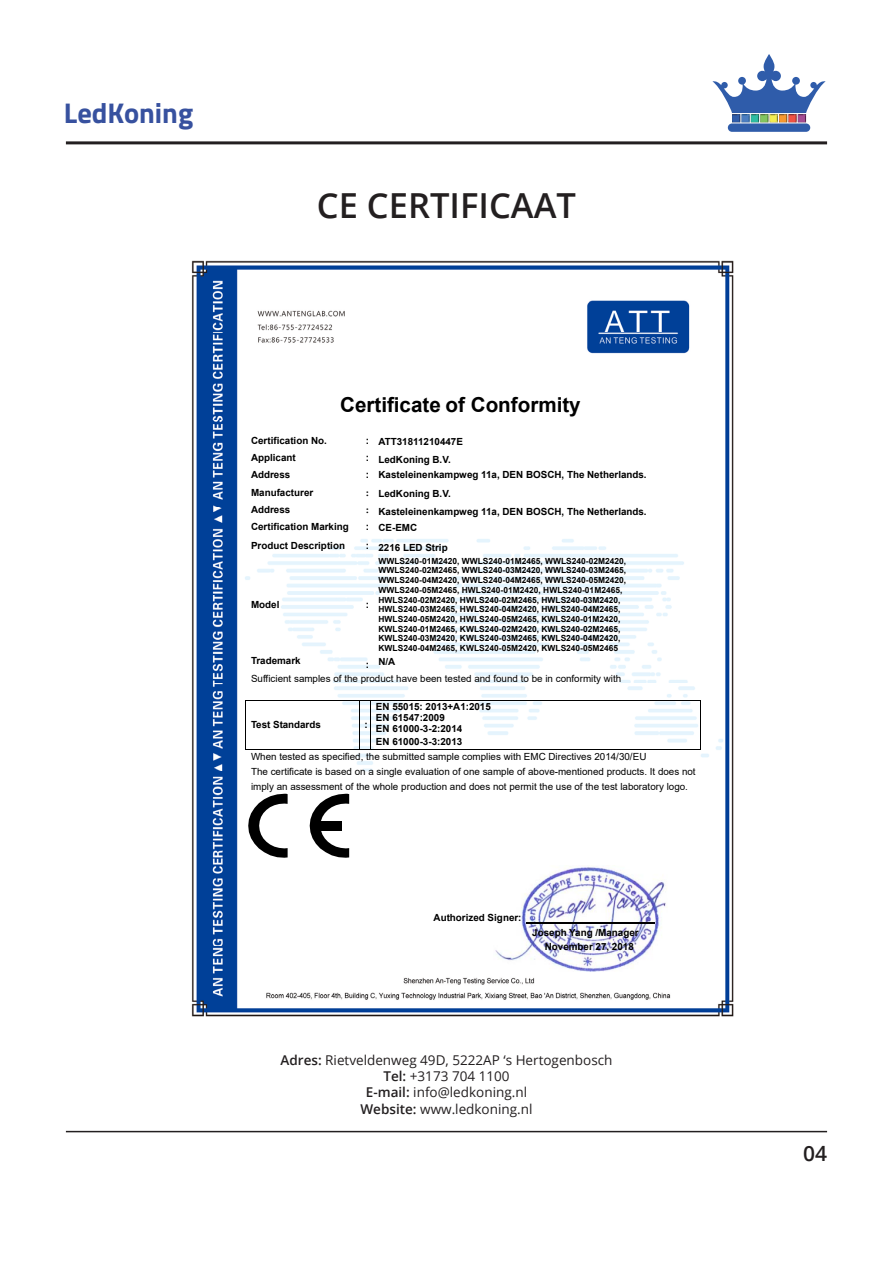
<style>
.page{position:relative;width:893px;height:1263px;background:#fff}
.page>*{position:absolute;margin:0;border:0;box-sizing:border-box;transform-origin:0 0}
.t1{font:600 34.5px "Open Sans";color:#231f20}
.t2{font:700 28.5px "Titillium Web";color:#37519f}
.t3{font:600 21px "Open Sans";color:#231f20}
.t4{font:700 20.55px "Arial";color:#000}
.Alineastijl_1{font:13.5px "Open Sans";color:#231f20}
.t5{font:700 9.9px/11.2px "Arial";color:#000}
.t6{font:9.9px/14.7px "Arial";color:#000}
.t7{font:700 8.4px/9.8px "Arial";color:#000}
.s1{font-family:"Times New Roman"}
.s2{font-weight:700}
.s3{font-weight:600}
</style>
<div class="page">
<hr style="left:66px;top:1131px;width:761px;height:1px;background:#231f20">
<svg style="left:727px;top:122px;width:84px;height:10px"></svg>
<div style="left:728px;top:123px;width:82px;height:9px;background:#2f5caa;border-radius:4px"></div>
<svg style="left:712px;top:54px;width:114px;height:68px"></svg>
<hr style="left:66px;top:141px;width:761px;height:3px;background:#231f20">
<img style="left:191px;top:260px;width:543px;height:757px">
<img style="left:493px;top:865px;width:175px;height:106px">
<hr style="left:246px;top:700px;width:455px;height:1px;background:#000">
<hr style="left:246px;top:700px;width:1px;height:49px;background:#000">
<hr style="left:359px;top:700px;width:1px;height:49px;background:#000">
<hr style="left:371px;top:700px;width:1px;height:49px;background:#000">
<hr style="left:700px;top:700px;width:1px;height:49px;background:#000">
<hr style="left:246px;top:749px;width:455px;height:1px;background:#000">
<hr style="left:526px;top:922px;width:129px;height:1px;background:#000">
<svg style="left:310px;top:794px;width:39px;height:64px"></svg>
<div style="left:314px;top:821px;width:28px;height:9px;background:#000"></div>
<svg style="left:248px;top:794px;width:40px;height:64px"></svg>
<h2 class="t2" style="left:64px;top:91px;width:131px">LedKoning</h2>
<p class="t1" style="left:317px;top:182px;width:261px">CE CERTIFICAAT</p>
<p class="t4" style="left:340px;top:390px;width:242px">Certificate of Conformity</p>
<p class="t5" style="left:251px;top:434px;width:77px">Certification No.</p>
<p class="t5" style="left:366px;top:436px;width:99px">: ATT31811210447E</p>
<p class="t5" style="left:251px;top:452px;width:46px">Applicant</p>
<p class="t5" style="left:366px;top:454px;width:87px">: LedKoning B.V.</p>
<p class="t5" style="left:251px;top:469px;width:41px">Address</p>
<p class="t5" style="left:366px;top:469px;width:282px">: Kasteleinenkampweg 11a, DEN BOSCH, The Netherlands.</p>
<p class="t5" style="left:251px;top:487px;width:64px">Manufacturer</p>
<p class="t5" style="left:366px;top:488px;width:87px"><span class="s1">:</span> LedKoning B.V.</p>
<p class="t5" style="left:251px;top:504px;width:41px">Address</p>
<p class="t5" style="left:366px;top:506px;width:282px"><span class="s1">:</span> Kasteleinenkampweg 11a, DEN BOSCH, The Netherlands.</p>
<p class="t5" style="left:251px;top:521px;width:99px">Certification Marking</p>
<p class="t5" style="left:366px;top:522px;width:53px">: CE-EMC</p>
<p class="t5" style="left:251px;top:540px;width:95px">Product Description</p>
<p class="t5" style="left:366px;top:541px;width:83px">: 2216 LED Strip</p>
<p class="t5" style="left:251px;top:599px;width:30px">Model</p>
<p class="t5" style="left:366px;top:599px;width:5px">:</p>
<p class="t7" style="left:378px;top:556px;width:249px">WWLS240-01M2420, WWLS240-01M2465, WWLS240-02M2420, WWLS240-02M2465, WWLS240-03M2420, WWLS240-03M2465, WWLS240-04M2420, WWLS240-04M2465, WWLS240-05M2420, WWLS240-05M2465, HWLS240-01M2420, HWLS240-01M2465, HWLS240-02M2420, HWLS240-02M2465, HWLS240-03M2420, HWLS240-03M2465, HWLS240-04M2420, HWLS240-04M2465, HWLS240-05M2420, HWLS240-05M2465, KWLS240-01M2420, KWLS240-01M2465, KWLS240-02M2420, KWLS240-02M2465, KWLS240-03M2420, KWLS240-03M2465, KWLS240-04M2420, KWLS240-04M2465, KWLS240-05M2420, KWLS240-05M2465</p>
<p class="t5" style="left:251px;top:655px;width:51px">Trademark</p>
<p class="t6" style="left:251px;top:654px;width:372px;line-height:16.2px;text-indent:115px"><span class="s2">: N/A<br></span>Sufficient samples of the product have been tested and found to be in conformity with</p>
<p class="t5" style="left:251px;top:719px;width:71px">Test Standards</p>
<p class="t5" style="left:364px;top:719px;width:5px">:</p>
<p class="t5" style="left:376px;top:701px;width:116px">EN 55015: 2013+A1:2015<br>EN 61547:2009<br>EN 61000-3-2:2014</p>
<p class="t6" style="left:251px;top:734px;width:446px;text-indent:125px"><span class="s2">EN 61000-3-3:2013<br></span>When tested as specified, the submitted sample complies with EMC Directives 2014/30/EU<br>The certificate is based on a single evaluation of one sample of above-mentioned products. It does not imply an assessment of the whole production and does not permit the use of the test laboratory logo.</p>
<p class="t5" style="left:434px;top:912px;width:89px">Authorized Signer:</p>
<p class="t5" style="left:545px;top:925px;width:95px;line-height:14.5px;text-indent:-13px">Joseph Yang /Manager<br>November 27, 2018</p>
<p class="Alineastijl_1" style="left:281px;top:1051px;width:333px"><span class="s3">Adres:</span> Rietveldenweg 49D, 5222AP ‘s Hertogenbosch</p>
<p class="Alineastijl_1" style="left:383px;top:1067px;width:128px"><span class="s3">Tel:</span> +3173 704 1100</p>
<p class="Alineastijl_1" style="left:366px;top:1083px;width:163px"><span class="s3">E-mail:</span> info@ledkoning.nl</p>
<p class="Alineastijl_1" style="left:361px;top:1099px;width:173px"><span class="s3">Website:</span> www.ledkoning.nl</p>
<h3 class="t3" style="left:803px;top:1139px;width:25px">04</h3>
</div>
